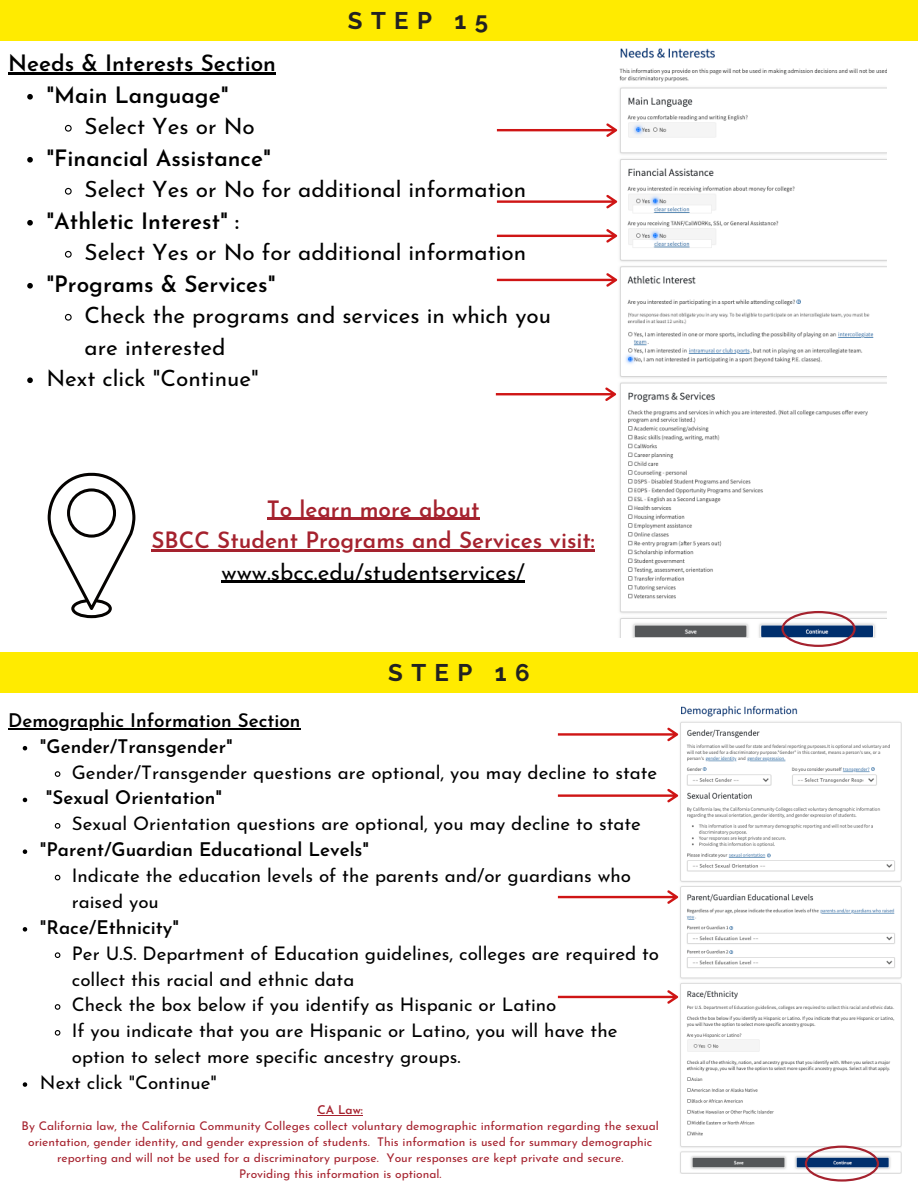
<style>
.page{position:relative;width:918px;height:1188px;background:#fff}
.page>*{position:absolute;margin:0;border:0;box-sizing:border-box;transform-origin:0 0}
.t1{font:700 24px "Raleway";letter-spacing:.35em;color:#222}
.t2{font:22.5px/31.5px "Josefin Sans";color:#000}
.t3{font:600 22.5px "Josefin Sans";color:#000}
.t4{font:600 22.5px "Josefin Sans";color:#a5222e}
.t5{font:18.75px/25.8px "Josefin Sans";color:#000}
.t6{font:600 18.75px "Josefin Sans";color:#000}
.t7{font:12px/16px "Josefin Sans";color:#a5222e;text-align:center}
.t8{font:600 12px "Josefin Sans";color:#a5222e}
</style>
<div class="page">
<div style="left:0;top:0;width:918px;height:41px;background:#ffeb00"></div>
<div style="left:0;top:652px;width:918px;height:41px;background:#ffeb00"></div>
<img style="left:619px;top:47px;width:267px;height:590px">
<svg style="left:27px;top:94px;width:6px;height:6px"></svg>
<svg style="left:64px;top:124px;width:8px;height:8px"></svg>
<svg style="left:27px;top:157px;width:6px;height:6px"></svg>
<svg style="left:64px;top:187px;width:8px;height:8px"></svg>
<svg style="left:27px;top:220px;width:6px;height:6px"></svg>
<svg style="left:64px;top:250px;width:8px;height:8px"></svg>
<svg style="left:27px;top:283px;width:6px;height:6px"></svg>
<svg style="left:64px;top:313px;width:8px;height:8px"></svg>
<svg style="left:27px;top:377px;width:6px;height:6px"></svg>
<hr style="left:8px;top:73px;width:268px;height:2px;background:#000">
<svg style="left:497px;top:123px;width:120px;height:14px"></svg>
<svg style="left:497px;top:195px;width:120px;height:13px"></svg>
<svg style="left:497px;top:229px;width:120px;height:14px"></svg>
<svg style="left:497px;top:273px;width:120px;height:14px"></svg>
<svg style="left:496px;top:387px;width:120px;height:14px"></svg>
<svg style="left:781px;top:611px;width:75px;height:36px"></svg>
<div style="left:71px;top:599px;width:41px;height:19px;border:3px solid #040200;border-radius:50%"></div>
<svg style="left:48px;top:472px;width:87px;height:143px"></svg>
<div style="left:69px;top:490px;width:46px;height:46px;background:#fff;border-radius:50%"></div>
<div style="left:67px;top:488px;width:49px;height:50px;border:3px solid #040200;border-radius:50%"></div>
<img style="left:680px;top:706px;width:221px;height:468px">
<svg style="left:23px;top:746px;width:4px;height:4px"></svg>
<svg style="left:54px;top:771px;width:7px;height:6px"></svg>
<svg style="left:23px;top:798px;width:4px;height:4px"></svg>
<svg style="left:54px;top:823px;width:7px;height:6px"></svg>
<svg style="left:23px;top:849px;width:4px;height:5px"></svg>
<svg style="left:54px;top:874px;width:7px;height:7px"></svg>
<svg style="left:23px;top:927px;width:4px;height:5px"></svg>
<svg style="left:54px;top:952px;width:7px;height:6px"></svg>
<svg style="left:54px;top:1004px;width:7px;height:6px"></svg>
<svg style="left:54px;top:1030px;width:7px;height:6px"></svg>
<svg style="left:23px;top:1082px;width:4px;height:5px"></svg>
<hr style="left:8px;top:728px;width:293px;height:1px;background:#000">
<svg style="left:558px;top:728px;width:120px;height:13px"></svg>
<svg style="left:558px;top:789px;width:120px;height:13px"></svg>
<svg style="left:558px;top:890px;width:120px;height:14px"></svg>
<svg style="left:558px;top:990px;width:120px;height:14px"></svg>
<svg style="left:805px;top:1146px;width:74px;height:36px"></svg>
<hr style="left:267px;top:518px;width:213px;height:2px;background:#a5222e">
<hr style="left:152px;top:549px;width:409px;height:3px;background:#a5222e">
<hr style="left:561px;top:549px;width:34px;height:3px;background:#a5222e">
<hr style="left:222px;top:581px;width:303px;height:2px;background:#000">
<hr style="left:318px;top:1115px;width:45px;height:1px;background:#a5222e">
<p class="t3" style="left:8px;top:55px;width:269px">Needs &amp; Interests Section</p>
<p class="t1" style="left:348px;top:6px;width:142px">STEP 15</p>
<p class="t3" style="left:46px;top:86px;width:184px">"Main Language"</p>
<p class="t2" style="left:85px;top:113px;width:172px">Select Yes or No</p>
<p class="t3" style="left:46px;top:149px;width:226px">"Financial Assistance"</p>
<p class="t2" style="left:85px;top:176px;width:443px">Select Yes or No for additional information</p>
<p class="t3" style="left:46px;top:212px;width:194px">"Athletic Interest" :</p>
<p class="t2" style="left:85px;top:239px;width:443px">Select Yes or No for additional information</p>
<p class="t3" style="left:46px;top:275px;width:231px">"Programs &amp; Services"</p>
<p class="t2" style="left:85px;top:302px;width:468px">Check the programs and services in which you are interested</p>
<p class="t2" style="left:46px;top:365px;width:214px">Next click "Continue"</p>
<p class="t4" style="left:267px;top:500px;width:214px">To learn more about</p>
<p class="t4" style="left:152px;top:531px;width:445px">SBCC Student Programs and Services visit:</p>
<p class="t2" style="left:222px;top:558px;width:305px">www.sbcc.edu/studentservices/</p>
<p class="t6" style="left:8px;top:713px;width:294px">Demographic Information Section</p>
<p class="t1" style="left:388px;top:658px;width:143px">STEP 16</p>
<p class="t6" style="left:40px;top:739px;width:194px">"Gender/Transgender"</p>
<p class="t5" style="left:72px;top:761px;width:587px">Gender/Transgender questions are optional, you may decline to state</p>
<p class="t6" style="left:46px;top:790px;width:178px">"Sexual Orientation"</p>
<p class="t5" style="left:72px;top:813px;width:571px">Sexual Orientation questions are optional, you may decline to state</p>
<p class="t6" style="left:40px;top:842px;width:331px">"Parent/Guardian Educational Levels"</p>
<p class="t5" style="left:72px;top:864px;width:561px">Indicate the education levels of the parents and/or guardians who raised you</p>
<p class="t6" style="left:40px;top:920px;width:140px">"Race/Ethnicity"</p>
<p class="t5" style="left:72px;top:942px;width:589px">Per U.S. Department of Education guidelines, colleges are required to collect this racial and ethnic data</p>
<p class="t5" style="left:72px;top:994px;width:486px">Check the box below if you identify as Hispanic or Latino</p>
<p class="t5" style="left:72px;top:1020px;width:547px">If you indicate that you are Hispanic or Latino, you will have the option to select more specific ancestry groups.</p>
<p class="t5" style="left:40px;top:1071px;width:178px">Next click "Continue"</p>
<p class="t8" style="left:318px;top:1105px;width:47px">CA Law:</p>
<p class="t7" style="left:22px;top:1119px;width:639px">By California law, the California Community Colleges collect voluntary demographic information regarding the sexual orientation, gender identity, and gender expression of students. This information is used for summary demographic reporting and will not be used for a discriminatory purpose. Your responses are kept private and secure.</p>
<p class="t7" style="left:239px;top:1167px;width:204px">Providing this information is optional.</p>
</div>
